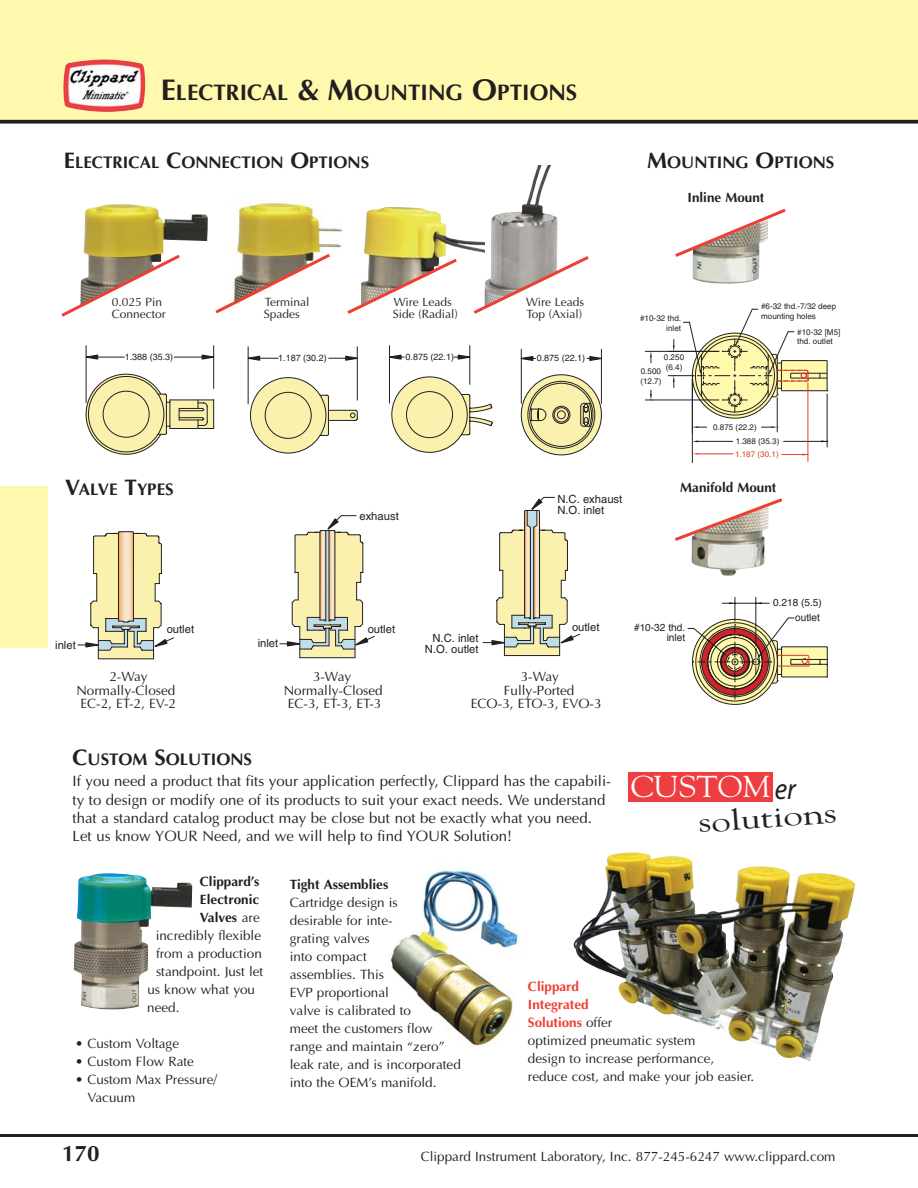
<style>
.page{position:relative;width:918px;height:1188px;background:#fff}
.page>*{position:absolute;margin:0;border:0;box-sizing:border-box;transform-origin:0 0}
.t1{font:30.15px "Goudy";color:#fff;scale:1.06 1}
.t2{font:28.8px "Goudy";color:#231f20;scale:1.33 1}
.t3{font:700 22.5px "Optima";color:#231f20}
.t4{font:700 16.8px "Optima";color:#231f20}
.t5{font:15px/18.3px "Optima";color:#231f20}
.t6{font:13.5px/18px "Optima";color:#231f20}
.t7{font:700 13.5px "Optima";color:#231f20}
.t8{font:12px "Optima";color:#231f20}
.t9{font:11.25px/11.2px "Helvetica";color:#231f20}
.t10{font:10.2px/10.2px "Helvetica";color:#231f20;text-align:right}
.t11{font:9px "Helvetica";color:#231f20}
.t12{font:8.1px/9.8px "Helvetica";color:#231f20}
.t13{font:8.1px "Helvetica";color:#d5472a}
.s1{font-size:30px}
.s2{font-size:22.5px}
.s3{font-family:"Myriad";font-style:italic;color:#231f20}
.s4{font-weight:400}
.s5{font-weight:700;color:#ef3e33}
</style>
<div class="page">
<div style="left:0;top:0;width:918px;height:121px;background:#fff9ae"></div>
<svg style="left:0;top:120px;width:918px;height:4px;background:#393636"></svg>
<hr style="left:0;top:1134px;width:918px;height:3px;background:#231f20">
<div style="left:0;top:486px;width:47px;height:162px;background:#fff9ae"></div>
<img style="left:63px;top:59px;width:82px;height:53px">
<img style="left:491px;top:166px;width:67px;height:87px">
<img style="left:83px;top:204px;width:125px;height:148px">
<img style="left:364px;top:207px;width:121px;height:49px">
<img style="left:232px;top:202px;width:111px;height:49px">
<svg style="left:61px;top:252px;width:122px;height:67px"></svg>
<svg style="left:347px;top:256px;width:110px;height:58px"></svg>
<svg style="left:215px;top:251px;width:115px;height:63px"></svg>
<hr style="left:645px;top:351px;width:74px;height:1px;background:#231f20">
<hr style="left:645px;top:400px;width:74px;height:1px;background:#231f20">
<svg style="left:650px;top:351px;width:2px;height:12px"></svg>
<svg style="left:650px;top:390px;width:2px;height:11px"></svg>
<svg style="left:668px;top:309px;width:160px;height:154px"></svg>
<img style="left:692px;top:259px;width:68px;height:25px">
<img style="left:691px;top:543px;width:74px;height:33px">
<svg style="left:675px;top:208px;width:111px;height:51px"></svg>
<svg style="left:85px;top:368px;width:130px;height:87px"></svg>
<hr style="left:86px;top:346px;width:1px;height:57px;background:#231f20">
<hr style="left:213px;top:346px;width:1px;height:42px;background:#231f20">
<svg style="left:85px;top:354px;width:39px;height:6px"></svg>
<svg style="left:174px;top:354px;width:41px;height:6px"></svg>
<svg style="left:247px;top:374px;width:111px;height:80px"></svg>
<hr style="left:248px;top:347px;width:1px;height:57px;background:#231f20">
<hr style="left:357px;top:347px;width:1px;height:53px;background:#231f20">
<svg style="left:247px;top:355px;width:31px;height:7px"></svg>
<svg style="left:329px;top:355px;width:29px;height:7px"></svg>
<svg style="left:389px;top:374px;width:104px;height:79px"></svg>
<hr style="left:389px;top:346px;width:1px;height:57px;background:#231f20">
<hr style="left:470px;top:346px;width:1px;height:38px;background:#231f20">
<svg style="left:390px;top:354px;width:14px;height:6px"></svg>
<svg style="left:454px;top:354px;width:17px;height:6px"></svg>
<svg style="left:520px;top:374px;width:82px;height:82px"></svg>
<hr style="left:521px;top:349px;width:1px;height:54px;background:#231f20">
<hr style="left:601px;top:349px;width:1px;height:54px;background:#231f20">
<svg style="left:520px;top:355px;width:15px;height:7px"></svg>
<svg style="left:587px;top:355px;width:15px;height:7px"></svg>
<svg style="left:77px;top:531px;width:97px;height:129px"></svg>
<svg style="left:675px;top:498px;width:108px;height:45px"></svg>
<svg style="left:470px;top:253px;width:119px;height:61px"></svg>
<svg style="left:687px;top:597px;width:141px;height:108px"></svg>
<img style="left:390px;top:870px;width:130px;height:176px">
<img style="left:73px;top:873px;width:119px;height:137px">
<img style="left:573px;top:852px;width:282px;height:209px">
<div style="left:628px;top:772px;width:145px;height:30px;background:#ef3e42"></div>
<svg style="left:279px;top:497px;width:302px;height:162px"></svg>
<h3 class="t3" style="left:161px;top:83px;width:418px"><span class="s1">E</span>LECTRICAL <span class="s1">&amp; M</span>OUNTING <span class="s1">O</span>PTIONS</h3>
<p class="t4" style="left:64px;top:155px;width:307px"><span class="s2">E</span>LECTRICAL <span class="s2">C</span>ONNECTION <span class="s2">O</span>PTIONS</p>
<p class="t4" style="left:647px;top:155px;width:189px"><span class="s2">M</span>OUNTING <span class="s2">O</span>PTIONS</p>
<p class="t7" style="left:688px;top:191px;width:78px">Inline Mount</p>
<p class="t8" style="left:112px;top:297px;width:52px">0.025 Pin</p>
<p class="t8" style="left:265px;top:297px;width:46px">Terminal</p>
<p class="t8" style="left:394px;top:297px;width:59px">Wire Leads</p>
<p class="t8" style="left:526px;top:297px;width:59px">Wire Leads</p>
<p class="t8" style="left:112px;top:309px;width:56px">Connector</p>
<p class="t8" style="left:264px;top:309px;width:38px">Spades</p>
<p class="t8" style="left:393px;top:309px;width:67px">Side (Radial)</p>
<p class="t8" style="left:527px;top:309px;width:57px">Top (Axial)</p>
<p class="t11" style="left:125px;top:353px;width:50px">1.388 (35.3)</p>
<p class="t11" style="left:278px;top:354px;width:50px">1.187 (30.2)</p>
<p class="t11" style="left:406px;top:353px;width:50px">0.875 (22.1)</p>
<p class="t11" style="left:537px;top:355px;width:50px">0.875 (22.1)</p>
<p class="t4" style="left:65px;top:482px;width:110px"><span class="s2">V</span>ALVE <span class="s2">T</span>YPES</p>
<p class="t9" style="left:359px;top:511px;width:41px">exhaust</p>
<p class="t9" style="left:557px;top:495px;width:67px">N.C. exhaust<br>N.O. inlet</p>
<p class="t12" style="left:640px;top:314px;width:42px;text-align:right">#10-32 thd. inlet</p>
<p class="t12" style="left:640px;top:367px;width:23px">0.500 (12.7)</p>
<p class="t12" style="left:664px;top:353px;width:22px">0.250 (6.4)</p>
<p class="t12" style="left:761px;top:302px;width:77px">#6-32 thd.-7/32 deep mounting holes</p>
<p class="t12" style="left:797px;top:328px;width:45px">#10-32 [M5] thd. outlet</p>
<p class="t12" style="left:713px;top:423px;width:45px">0.875 (22.2)</p>
<p class="t12" style="left:736px;top:437px;width:45px">1.388 (35.3)</p>
<p class="t13" style="left:735px;top:451px;width:45px">1.187 (30.1)</p>
<p class="t7" style="left:680px;top:482px;width:98px">Manifold Mount</p>
<p class="t9" style="left:55px;top:640px;width:22px">inlet</p>
<p class="t9" style="left:167px;top:625px;width:29px">outlet</p>
<p class="t9" style="left:368px;top:624px;width:29px">outlet</p>
<p class="t9" style="left:258px;top:639px;width:22px">inlet</p>
<p class="t9" style="left:425px;top:633px;width:55px;text-align:right">N.C. inlet<br>N.O. outlet</p>
<p class="t9" style="left:572px;top:623px;width:29px">outlet</p>
<p class="t6" style="left:109px;top:669px;width:40px">2-Way</p>
<p class="t6" style="left:313px;top:669px;width:40px">3-Way</p>
<p class="t6" style="left:521px;top:669px;width:40px">3-Way</p>
<p class="t6" style="left:76px;top:682px;width:101px">Normally-Closed</p>
<p class="t6" style="left:284px;top:682px;width:101px">Normally-Closed</p>
<p class="t6" style="left:504px;top:682px;width:72px">Fully-Ported</p>
<p class="t6" style="left:80px;top:696px;width:97px">EC-2, ET-2, EV-2</p>
<p class="t6" style="left:288px;top:696px;width:95px">EC-3, ET-3, ET-3</p>
<p class="t6" style="left:471px;top:696px;width:132px">ECO-3, ETO-3, EVO-3</p>
<p class="t4" style="left:73px;top:752px;width:181px"><span class="s2">C</span>USTOM <span class="s2">S</span>OLUTIONS</p>
<p class="t5" style="left:73px;top:774px;width:540px">If you need a product that fits your application perfectly, Clippard has the capabili&shy;ty to design or modify one of its products to suit your exact needs. We understand that a standard catalog product may be close but not be exactly what you need.<br>Let us know YOUR Need, and we will help to find YOUR Solution!</p>
<p class="t10" style="left:634px;top:623px;width:53px">#10-32 thd. inlet</p>
<p class="t10" style="left:773px;top:597px;width:50px;line-height:14.2px">0.218 (5.5) outlet</p>
<h1 class="t1" style="left:631px;top:775px;width:157px">CUSTOM<span class="s3">er</span></h1>
<h2 class="t2" style="left:698px;top:811px;width:106px;rotate:-4deg">solutions</h2>
<p class="t7" style="left:200px;top:876px;width:61px">Clippard’s</p>
<p class="t7" style="left:200px;top:894px;width:61px">Electronic</p>
<p class="t7" style="left:200px;top:912px;width:61px">Valves <span class="s4">are</span></p>
<p class="t6" style="left:156px;top:928px;width:107px">incredibly flexible</p>
<p class="t6" style="left:156px;top:946px;width:107px">from a production</p>
<p class="t6" style="left:156px;top:964px;width:109px">standpoint. Just let</p>
<p class="t6" style="left:147px;top:982px;width:109px">us know what you</p>
<p class="t6" style="left:147px;top:1000px;width:34px">need.</p>
<p class="t6" style="left:75px;top:1036px;width:105px">• Custom Voltage</p>
<p class="t6" style="left:75px;top:1054px;width:120px">• Custom Flow Rate</p>
<p class="t6" style="left:88px;top:1072px;width:131px;text-indent:-12px">• Custom Max Pressure/<br>Vacuum</p>
<p class="t7" style="left:290px;top:879px;width:100px">Tight Assemblies</p>
<p class="t6" style="left:290px;top:895px;width:173px">Cartridge design is<br>desirable for inte-<br>grating valves<br>into compact<br>assemblies. This<br>EVP proportional<br>valve is calibrated to<br>meet the customers flow range and maintain “zero” leak rate, and is incorporated into the OEM’s manifold.</p>
<p class="t6" style="left:528px;top:979px;width:228px"><span class="s5">Clippard<br>Integrated<br>Solutions</span> offer<br>optimized pneumatic system<br>design to increase performance, reduce cost, and make your job easier.</p>
<h3 class="t3" style="left:62px;top:1144px;width:39px">170</h3>
<p class="t6" style="left:421px;top:1149px;width:416px">Clippard Instrument Laboratory, Inc. 877-245-6247 www.clippard.com</p>
</div>
